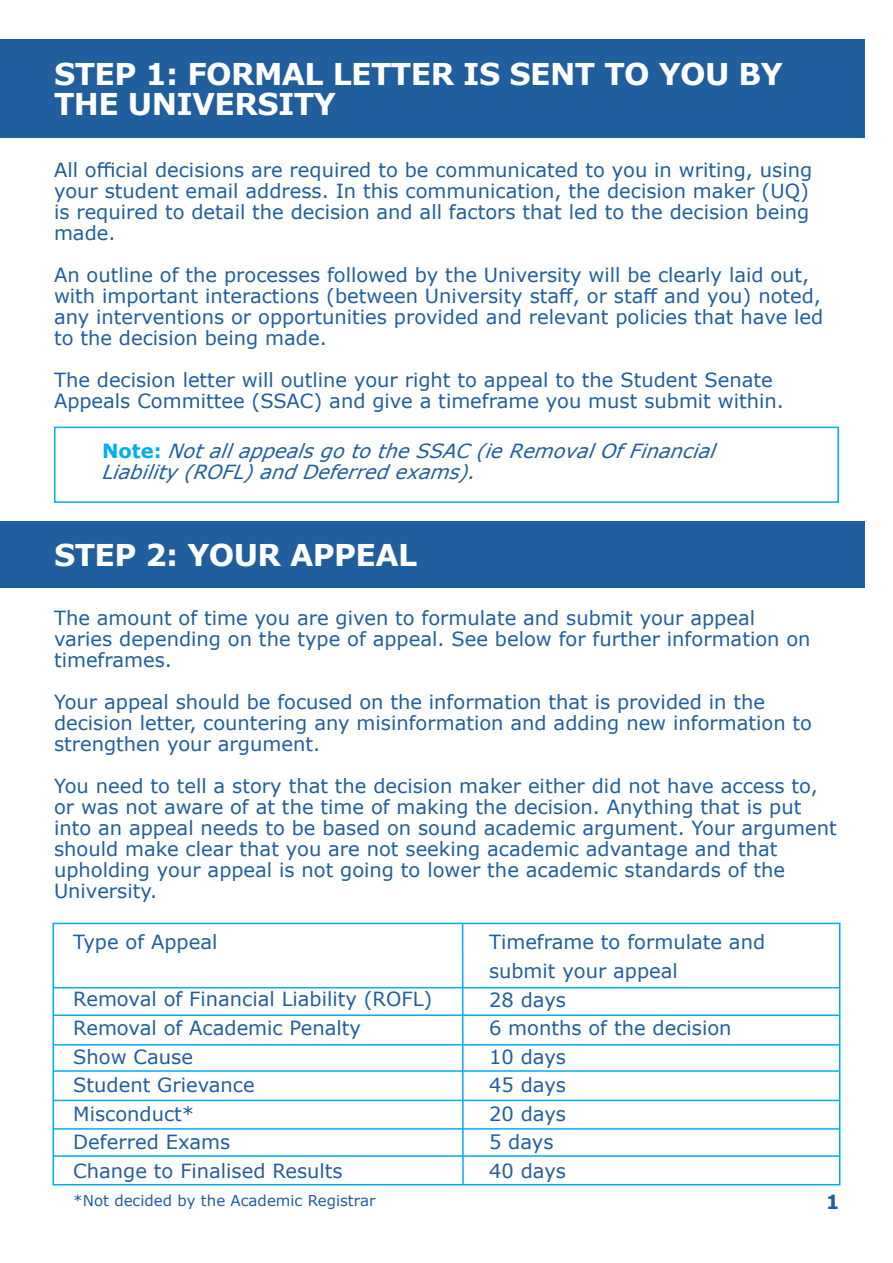
<style>
.page{position:relative;width:893px;height:1263px;background:#fff}
.page>*{position:absolute;margin:0;border:0;box-sizing:border-box;transform-origin:0 0}
.t1{font:700 30px/30px "Verdana";letter-spacing:-.02em;color:#fff}
.t2{font:19.5px/21px "Verdana";color:#215e9e}
.t3{font:italic 19.5px/21px "Verdana";color:#215e9e}
.t4{font:700 19.5px "Verdana";color:#215e9e}
.t5{font:15px "Verdana";color:#215e9e}
.s1{font-weight:700;font-style:normal;color:#00aeef}
</style>
<div class="page">
<div style="left:0;top:40px;width:865px;height:98px;background:#215e9e"></div>
<div style="left:0;top:521px;width:865px;height:66px;background:#215e9e"></div>
<div style="left:54px;top:427px;width:785px;height:76px;border:2px solid #00aeef"></div>
<div style="left:52px;top:923px;width:788px;height:262px;border:2px solid #00aeef"></div>
<hr style="left:462px;top:924px;width:2px;height:260px;background:#00aeef">
<hr style="left:53px;top:987px;width:787px;height:1px;background:#00aeef">
<hr style="left:53px;top:1014px;width:787px;height:2px;background:#00aeef">
<hr style="left:53px;top:1044px;width:787px;height:1px;background:#00aeef">
<hr style="left:53px;top:1070px;width:787px;height:2px;background:#00aeef">
<hr style="left:53px;top:1100px;width:787px;height:1px;background:#00aeef">
<hr style="left:53px;top:1128px;width:787px;height:1px;background:#00aeef">
<hr style="left:53px;top:1155px;width:787px;height:2px;background:#00aeef">
<h1 class="t1" style="left:54px;top:58px;width:730px">STEP 1: FORMAL LETTER IS SENT TO YOU BY<br>THE UNIVERSITY</h1>
<p class="t2" style="left:54px;top:159px;width:760px">All official decisions are required to be communicated to you in writing, using your student email address. In this communication, the decision maker (UQ) is required to detail the decision and all factors that led to the decision being made.</p>
<p class="t2" style="left:54px;top:264px;width:771px">An outline of the processes followed by the University will be clearly laid out, with important interactions (between University staff, or staff and you) noted, any interventions or opportunities provided and relevant policies that have led to the decision being made.</p>
<p class="t2" style="left:54px;top:369px;width:731px">The decision letter will outline your right to appeal to the Student Senate<br>Appeals Committee (SSAC) and give a timeframe you must submit within.</p>
<p class="t3" style="left:102px;top:440px;width:618px"><span class="s1">N o t e :</span> Not all appeals go to the SSA C (ie Removal Of Financial<br>Liability (ROFL) and Deferred exams) .</p>
<h1 class="t1" style="left:54px;top:539px;width:365px">STEP 2: YOUR APPEAL</h1>
<p class="t2" style="left:54px;top:607px;width:758px">The amount of time you are given to formulate and submit your appeal varies depending on the type of appeal. See below for further information on timeframes.</p>
<p class="t2" style="left:54px;top:691px;width:760px">Your appeal should be focused on the information that is provided in the decision letter, countering any misinformation and adding new information to strengthen your argument.</p>
<p class="t2" style="left:54px;top:775px;width:784px">You need to tell a story that the decision maker either did not have access to, or was not aware of at the time of making the decision. Anything that is put into an appeal needs to be based on sound academic argument. Your argument should make clear that you are not seeking academic advantage and that upholding your appeal is not going to lower the academic standards of the University.</p>
<p class="t2" style="left:73px;top:932px;width:146px">Type of Appeal</p>
<p class="t2" style="left:73px;top:985px;width:361px;line-height:28.5px">Removal of Financial Liability (ROFL)<br>Removal of Academic Penalty<br>Show Cause<br>Student Grievance<br>Misconduct*<br>Deferred Exams<br>Change to Finalised Results</p>
<p class="t5" style="left:73px;top:1190px;width:304px">*Not decided by the Academic Registrar</p>
<p class="t2" style="left:489px;top:928px;width:278px;line-height:28.5px">Timeframe to formulate and submit your appeal<br>28 days<br>6 months of the decision<br>10 days<br>45 days<br>20 days<br>5 days<br>40 days</p>
<p class="t4" style="left:826px;top:1188px;width:15px">1</p>
</div>
